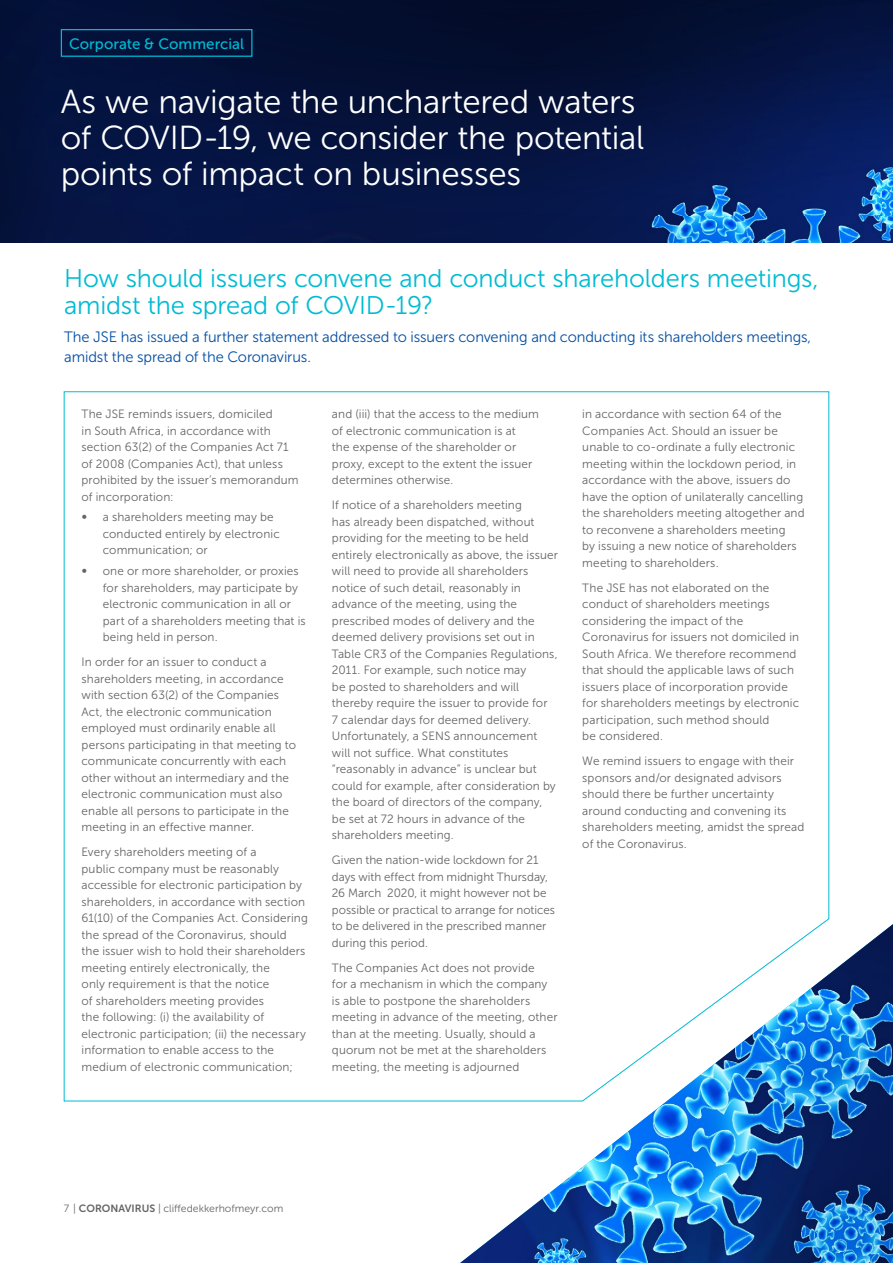
<style>
.page{position:relative;width:893px;height:1263px;background:#fff}
.page>*{position:absolute;margin:0;border:0;box-sizing:border-box;transform-origin:0 0}
.t1{font:33.15px/36px "Museo Sans 300";letter-spacing:-.01em;color:#fff}
.t2{font:25.5px/27px "Museo Sans 300";letter-spacing:-.005em;color:#00bbd3}
.t3{font:15px/19.5px "Museo Sans 300";letter-spacing:-.005em;color:#034ea2}
.t4{font:15px "Museo Sans 500";letter-spacing:.005em;color:#00bbd3}
.t5{font:12px/16.5px "Museo Sans 300";letter-spacing:.01em;color:#636466}
.t6{font:10.5px "Museo Sans 300";color:#636466}
.s1{font-family:"Museo Sans 700"}
</style>
<div class="page">
<svg style="left:63px;top:391px;width:767px;height:711px"></svg>
<svg style="left:460px;top:924px;width:331px;height:178px"></svg>
<img style="left:568px;top:1003px;width:325px;height:260px">
<img style="left:460px;top:1177px;width:109px;height:86px">
<img style="left:791px;top:924px;width:102px;height:80px">
<img style="left:0;top:0;width:893px;height:242px">
<div style="left:61px;top:29px;width:191px;height:28px;border:1px solid #00bbd3"></div>
<p class="t4" style="left:69px;top:35px;width:177px">Corporate &amp; Commercial</p>
<h1 class="t1" style="left:61px;top:84px;width:585px">As we navigate the unchartered waters of COVID-19, we consider the potential points of impact on businesses</h1>
<h2 class="t2" style="left:64px;top:265px;width:756px">How should issuers convene and conduct shareholders meetings, amidst the spread of COVID-19?</h2>
<p class="t3" style="left:64px;top:327px;width:749px">The JSE has issued a further statement addressed to issuers convening and conducting its shareholders meetings, amidst the spread of the Coronavirus.</p>
<p class="t5" style="left:82px;top:406px;width:219px">The JSE reminds issuers, domiciled<br>in South Africa, in accordance with section 63(2) of the Companies Act 71 of 2008 (Companies Act), that unless prohibited by the issuer’s memorandum of incorporation:</p>
<p class="t5" style="left:82px;top:509px;width:7px">∞</p>
<p class="t5" style="left:103px;top:509px;width:178px">a shareholders meeting may be conducted entirely by electronic communication; or</p>
<p class="t5" style="left:82px;top:563px;width:7px">∞</p>
<p class="t5" style="left:103px;top:563px;width:204px">one or more shareholder, or proxies for shareholders, may participate by electronic communication in all or part of a shareholders meeting that is being held in person.</p>
<p class="t5" style="left:82px;top:654px;width:216px">In order for an issuer to conduct a shareholders meeting, in accordance with section 63(2) of the Companies Act, the electronic communication employed must ordinarily enable all persons participating in that meeting to communicate concurrently with each other without an intermediary and the electronic communication must also enable all persons to participate in the meeting in an effective manner.</p>
<p class="t5" style="left:82px;top:844px;width:228px">Every shareholders meeting of a<br>public company must be reasonably accessible for electronic participation by shareholders, in accordance with section 61(10) of the Companies Act. Considering the spread of the Coronavirus, should<br>the issuer wish to hold their shareholders meeting entirely electronically, the<br>only requirement is that the notice<br>of shareholders meeting provides<br>the following: (i) the availability of electronic participation; (ii) the necessary information to enable access to the medium of electronic communication;</p>
<p class="t5" style="left:332px;top:406px;width:209px">and (iii) that the access to the medium of electronic communication is at<br>the expense of the shareholder or proxy, except to the extent the issuer determines otherwise.</p>
<p class="t5" style="left:332px;top:497px;width:227px">If notice of a shareholders meeting<br>has already been dispatched, without providing for the meeting to be held entirely electronically as above, the issuer will need to provide all shareholders notice of such detail, reasonably in advance of the meeting, using the prescribed modes of delivery and the deemed delivery provisions set out in Table CR3 of the Companies Regulations, 2011. For example, such notice may<br>be posted to shareholders and will thereby require the issuer to provide for<br>7 calendar days for deemed delivery.<br>Unfortunately, a SENS announcement will not suffice. What constitutes “reasonably in advance” is unclear but could for example, after consideration by the board of directors of the company, be set at 72 hours in advance of the shareholders meeting.</p>
<p class="t5" style="left:332px;top:852px;width:225px">Given the nation-wide lockdown for 21 days with effect from midnight Thursday, 26 March 2020, it might however not be possible or practical to arrange for notices to be delivered in the prescribed manner during this period.</p>
<p class="t5" style="left:332px;top:959px;width:227px">The Companies Act does not provide<br>for a mechanism in which the company is able to postpone the shareholders meeting in advance of the meeting, other than at the meeting. Usually, should a quorum not be met at the shareholders meeting, the meeting is adjourned</p>
<p class="t5" style="left:582px;top:406px;width:224px">in accordance with section 64 of the Companies Act. Should an issuer be unable to co-ordinate a fully electronic meeting within the lockdown period, in accordance with the above, issuers do have the option of unilaterally cancelling the shareholders meeting altogether and to reconvene a shareholders meeting<br>by issuing a new notice of shareholders meeting to shareholders.</p>
<p class="t5" style="left:582px;top:579px;width:218px">The JSE has not elaborated on the conduct of shareholders meetings considering the impact of the Coronavirus for issuers not domiciled in South Africa. We therefore recommend that should the applicable laws of such issuers place of incorporation provide for shareholders meetings by electronic participation, such method should<br>be considered.</p>
<p class="t5" style="left:582px;top:753px;width:223px">We remind issuers to engage with their sponsors and/or designated advisors should there be further uncertainty around conducting and convening its shareholders meeting, amidst the spread of the Coronavirus.</p>
<p class="t6" style="left:64px;top:1203px;width:221px">7 | <span class="s1">CORONAVIRUS</span> | cliffedekkerhofmeyr.com</p>
</div>
